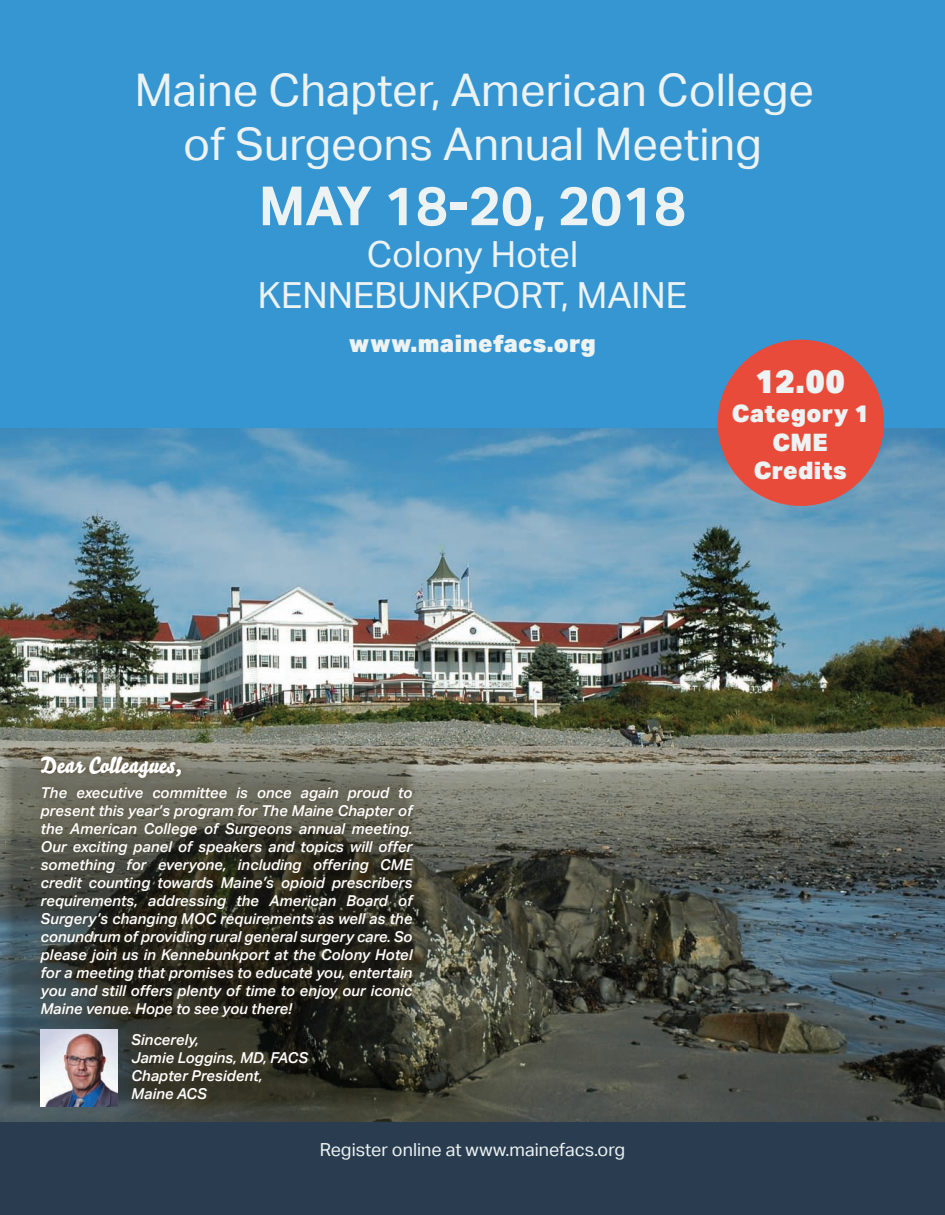
<style>
.page{position:relative;width:945px;height:1215px;background:#fff}
.page>*{position:absolute;margin:0;border:0;box-sizing:border-box;transform-origin:0 0}
.t1{font:700 54px "Aktiv Grotesk";color:#edf3f3}
.t2{font:45px/54px "Aktiv Grotesk";color:#edf3f3;text-align:center}
.t3{font:36px/41.4px "Aktiv Grotesk";color:#edf3f3;text-align:center}
.t4{font:900 33px "Aktiv Grotesk";color:#edf3f3}
.t5{font:900 24px/28.8px "Aktiv Grotesk";letter-spacing:.02em;color:#edf3f3;text-align:center}
.t6{font:22.5px "Bello Script";color:#fff}
.t7{font:18px "Aktiv Grotesk";color:#edf3f3}
.t8{font:italic 500 15px/18px "Aktiv Grotesk";color:#fff;text-align:justify}
</style>
<div class="page">
<img style="left:0;top:428px;width:945px;height:695px">
<div style="left:0;top:1123px;width:945px;height:92px;background:#2a3d50"></div>
<svg style="left:0;top:742px;width:419px;height:371px"></svg>
<div style="left:31px;top:747px;width:392px;height:362px;background:#4d3b1f;opacity:.75"></div>
<img style="left:41px;top:1030px;width:77px;height:77px">
<div style="left:0;top:0;width:945px;height:428px;background:#3696d2"></div>
<div style="left:718px;top:340px;width:166px;height:166px;background:#e84b3a;border-radius:50%"></div>
<h2 class="t2" style="left:135px;top:64px;width:681px">Maine Chapter, American College of Surgeons Annual Meeting</h2>
<h1 class="t1" style="left:259px;top:175px;width:429px">MAY 18-20, 2018</h1>
<h3 class="t3" style="left:258px;top:233px;width:431px">Colony Hotel<br>KENNEBUNKPORT, MAINE</h3>
<h3 class="t5" style="left:349px;top:328px;width:248px">www.mainefacs.org</h3>
<h3 class="t4" style="left:755px;top:360px;width:92px">12.00</h3>
<h3 class="t5" style="left:732px;top:398px;width:138px">Category 1<br>CME<br>Credits</h3>
<h3 class="t6" style="left:40px;top:749px;width:144px">Dear Colleagues,</h3>
<p class="t8" style="left:40px;top:783px;width:373px">The executive committee is once again proud to present this year’s program for The Maine Chapter of the American College of Surgeons annual meeting.<br>Our exciting panel of speakers and topics will offer something for everyone, including offering CME credit counting towards Maine’s opioid prescribers requirements, addressing the American Board of Surgery’s changing MOC requirements as well as the conundrum of providing rural general surgery care. So please join us in Kennebunkport at the Colony Hotel for a meeting that promises to educate you, entertain you and still offers plenty of time to enjoy our iconic Maine venue. Hope to see you there!</p>
<p class="t8" style="left:131px;top:1031px;width:178px;text-align:left">Sincerely,<br>Jamie Loggins, MD, FACS<br>Chapter President,<br>Maine ACS</p>
<p class="t7" style="left:320px;top:1139px;width:307px">Register online at www.mainefacs.org</p>
</div>
